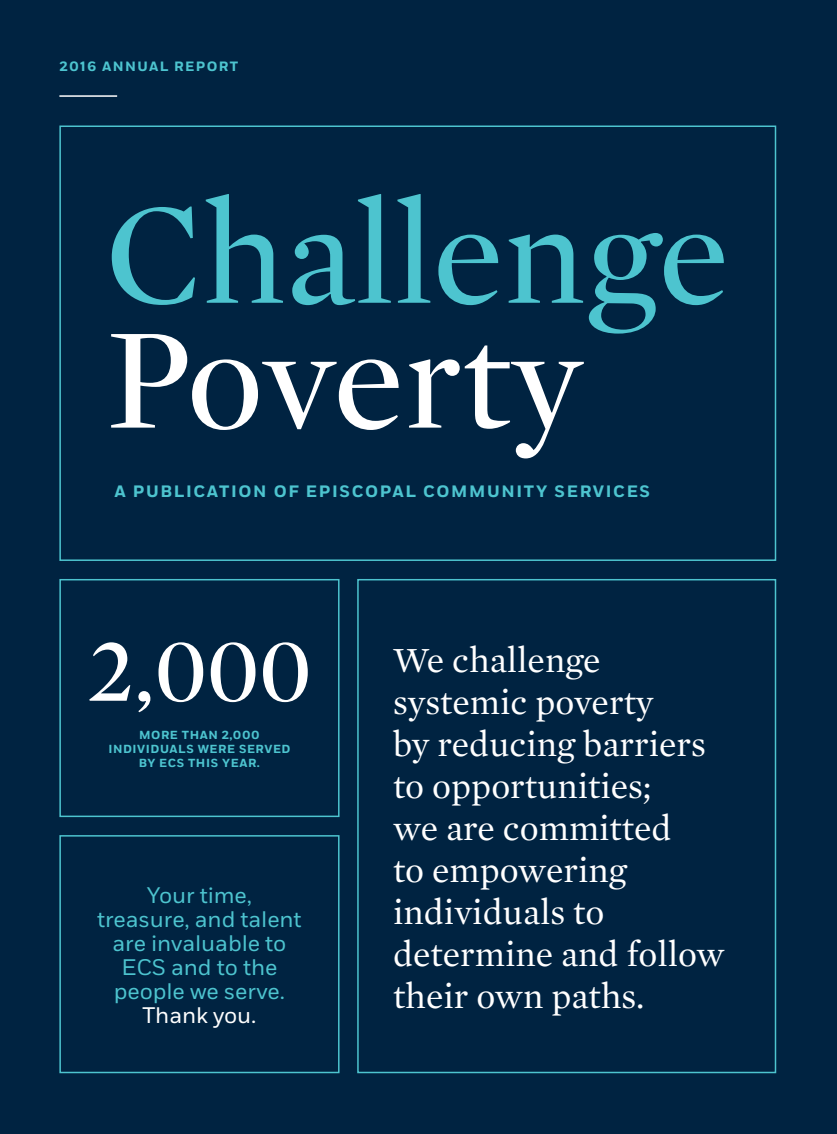
<style>
.page{position:relative;width:837px;height:1134px;background:#002341}
.page>*{position:absolute;margin:0;border:0;box-sizing:border-box;transform-origin:0 0}
.t1{font:146.85px "Mercury Display Roman";color:#4dc4cf}
.t2{font:146.85px "Mercury Display Roman";letter-spacing:-.005em;color:#fff}
.t3{font:93px "Mercury Display Roman";color:#fff}
.t4{font:36px/42px "Mercury Text G1 Roman";color:#fff}
.t5{font:22.5px/24px "Fort";letter-spacing:-.005em;color:#4dc4cf;text-align:center}
.t6{font:22.5px "Fort";letter-spacing:-.005em;color:#fff}
.t7{font:700 16.5px "Fort";letter-spacing:.1em;color:#4dc4cf}
.t8{font:700 13.5px "Fort";letter-spacing:.1em;color:#4dc4cf}
.t9{font:700 11.7px/14.1px "Fort";letter-spacing:.05em;color:#4dc4cf;text-align:center}
</style>
<div class="page">
<hr style="left:59px;top:95px;width:58px;height:2px;background:#fff">
<div style="left:59px;top:126px;width:717px;height:435px;border:2px solid #4dc4cf"></div>
<div style="left:357px;top:579px;width:419px;height:494px;border:2px solid #4dc4cf"></div>
<div style="left:59px;top:579px;width:281px;height:238px;border:2px solid #4dc4cf"></div>
<div style="left:59px;top:835px;width:281px;height:238px;border:2px solid #4dc4cf"></div>
<p class="t8" style="left:59px;top:58px;width:180px">2016 ANNUAL REPORT</p>
<h1 class="t1" style="left:106px;top:172px;width:625px">Challenge</h1>
<h1 class="t2" style="left:106px;top:296px;width:478px">Poverty</h1>
<p class="t7" style="left:114px;top:481px;width:537px">A PUBLICATION OF EPISCOPAL COMMUNITY SERVICES</p>
<h2 class="t3" style="left:87px;top:618px;width:226px">2,000</h2>
<p class="t9" style="left:108px;top:728px;width:184px">MORE THAN 2,000<br>INDIVIDUALS WERE SERVED<br>BY ECS THIS YEAR.</p>
<p class="t5" style="left:97px;top:883px;width:206px">Your time,<br>treasure, and talent are invaluable to<br>ECS and to the people we serve.</p>
<p class="t6" style="left:143px;top:1001px;width:115px">Thank you.</p>
<p class="t4" style="left:393px;top:639px;width:333px">We challenge systemic poverty<br>by reducing barriers to opportunities;<br>we are committed<br>to empowering individuals to determine and follow their own paths.</p>
</div>
